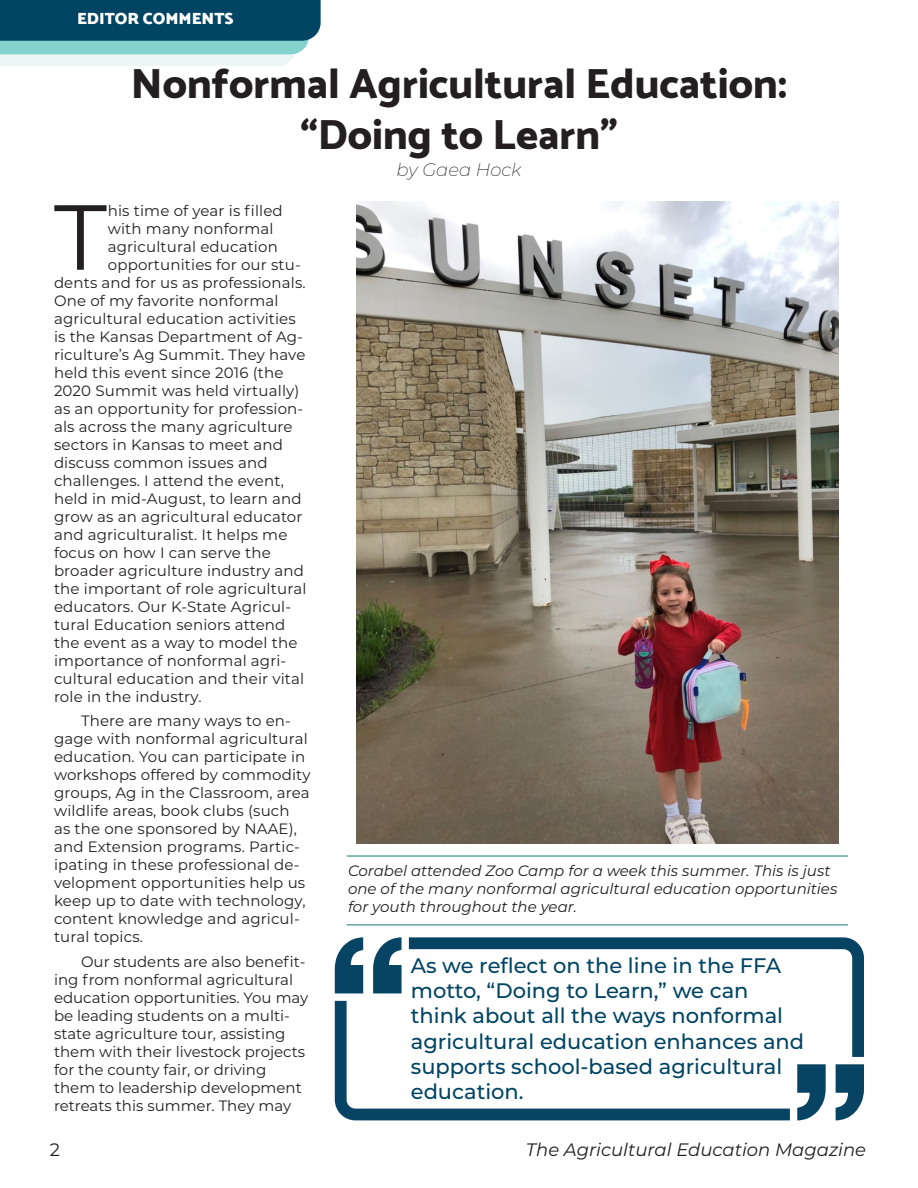
<style>
.page{position:relative;width:918px;height:1188px;background:#fff}
.page>*{position:absolute;margin:0;border:0;box-sizing:border-box;transform-origin:0 0}
.Body_First_Paragraph{font:92.1px "Montserrat";color:#231f20}
.Story_Headlines{font:800 42px/50.4px "Catamaran";color:#231f20;text-align:center}
.Pull_Quote_-_Midnigh{font:500 21px/25.2px "Montserrat";color:#004463}
.t1{font:italic 18px "Montserrat";color:#231f20}
.Byline{font:italic 200 18px "Montserrat";color:#231f20}
.t2{font:18px "Montserrat";color:#231f20}
.Section_Headers{font:900 16.5px "Catamaran";color:#fff}
.Body_First_Paragraph-2{font:15px "Montserrat";letter-spacing:.01em;color:#231f20}
.Body_Text{font:15px/18px "Montserrat";color:#231f20}
.Captions{font:italic 15px/18px "Montserrat";color:#231f20}
</style>
<div class="page">
<svg style="left:0;top:0;width:321px;height:66px;background:#478294"></svg>
<img style="left:357px;top:201px;width:481px;height:642px">
<svg style="left:797px;top:1064px;width:67px;height:56px"></svg>
<svg style="left:335px;top:937px;width:67px;height:56px"></svg>
<svg style="left:335px;top:1001px;width:455px;height:119px"></svg>
<svg style="left:409px;top:937px;width:455px;height:120px"></svg>
<hr style="left:347px;top:855px;width:501px;height:2px;background:#62a5a3">
<hr style="left:347px;top:924px;width:501px;height:2px;background:#62a5a3">
<p class="Section_Headers" style="left:77px;top:9px;width:158px">EDITOR COMMENTS</p>
<p class="Story_Headlines" style="left:131px;top:59px;width:658px">Nonformal Agricultural Education: “Doing to Learn”</p>
<p class="Body_First_Paragraph" style="left:54px;top:174px;width:54px">T</p>
<p class="Body_First_Paragraph-2" style="left:108px;top:200px;width:176px">his time of year is filled</p>
<p class="Body_First_Paragraph-2" style="left:108px;top:218px;width:167px">with many nonformal</p>
<p class="Body_First_Paragraph-2" style="left:108px;top:236px;width:172px">agricultural education</p>
<p class="Body_First_Paragraph-2" style="left:108px;top:254px;width:194px">opportunities for our stu-</p>
<p class="Body_First_Paragraph-2" style="left:54px;top:272px;width:253px">dents and for us as professionals.</p>
<p class="Body_First_Paragraph-2" style="left:54px;top:290px;width:226px">One of my favorite nonformal</p>
<p class="Body_First_Paragraph-2" style="left:54px;top:308px;width:243px">agricultural education activities</p>
<p class="Body_First_Paragraph-2" style="left:54px;top:326px;width:251px">is the Kansas Department of Ag-</p>
<p class="Body_First_Paragraph-2" style="left:54px;top:344px;width:253px">riculture’s Ag Summit. They have</p>
<p class="Body_First_Paragraph-2" style="left:54px;top:362px;width:231px">held this event since 2016 (the</p>
<p class="Body_First_Paragraph-2" style="left:54px;top:380px;width:247px">2020 Summit was held virtually)</p>
<p class="Body_First_Paragraph-2" style="left:54px;top:398px;width:251px">as an opportunity for profession-</p>
<p class="Body_First_Paragraph-2" style="left:54px;top:416px;width:240px">als across the many agriculture</p>
<p class="Body_First_Paragraph-2" style="left:54px;top:434px;width:231px">sectors in Kansas to meet and</p>
<p class="Body_First_Paragraph-2" style="left:54px;top:452px;width:215px">discuss common issues and</p>
<p class="Body_First_Paragraph-2" style="left:54px;top:470px;width:231px">challenges. I attend the event,</p>
<p class="Body_First_Paragraph-2" style="left:54px;top:488px;width:249px">held in mid-August, to learn and</p>
<p class="Body_First_Paragraph-2" style="left:54px;top:506px;width:250px">grow as an agricultural educator</p>
<p class="Body_First_Paragraph-2" style="left:54px;top:524px;width:235px">and agriculturalist. It helps me</p>
<p class="Body_First_Paragraph-2" style="left:54px;top:542px;width:218px">focus on how I can serve the</p>
<p class="Body_First_Paragraph-2" style="left:54px;top:560px;width:252px">broader agriculture industry and</p>
<p class="Body_First_Paragraph-2" style="left:54px;top:578px;width:254px">the important of role agricultural</p>
<p class="Body_First_Paragraph-2" style="left:54px;top:596px;width:239px">educators. Our K-State Agricul-</p>
<p class="Body_First_Paragraph-2" style="left:54px;top:614px;width:233px">tural Education seniors attend</p>
<p class="Body_First_Paragraph-2" style="left:54px;top:632px;width:245px">the event as a way to model the</p>
<p class="Body_First_Paragraph-2" style="left:54px;top:650px;width:234px">importance of nonformal agri-</p>
<p class="Body_First_Paragraph-2" style="left:54px;top:668px;width:252px">cultural education and their vital</p>
<p class="Body_First_Paragraph-2" style="left:54px;top:686px;width:149px">role in the industry.</p>
<p class="Body_Text" style="left:54px;top:712px;width:258px;text-indent:27px">There are many ways to en&shy;gage with nonformal agricultural education. You can participate in workshops offered by commodity groups, Ag in the Classroom, area wildlife areas, book clubs (such<br>as the one sponsored by NAAE), and Extension programs. Partic&shy;ipating in these professional de&shy;velopment opportunities help us keep up to date with technology, content knowledge and agricul&shy;tural topics.</p>
<p class="Body_Text" style="left:54px;top:952px;width:256px;text-indent:27px">Our students are also benefit&shy;ing from nonformal agricultural education opportunities. You may be leading students on a multi&shy;state agriculture tour, assisting them with their livestock projects for the county fair, or driving them to leadership development retreats this summer. They may</p>
<p class="Byline" style="left:397px;top:158px;width:126px">by Gaea Hock</p>
<p class="Captions" style="left:348px;top:861px;width:491px">Corabel attended Zoo Camp for a week this summer. This is just one of the many nonformal agricultural education opportunities for youth throughout the year.</p>
<p class="Pull_Quote_-_Midnigh" style="left:411px;top:952px;width:395px">As we reflect on the line in the FFA motto, “Doing to Learn,” we can think about all the ways nonformal agricultural education enhances and supports school-based agricultural education.</p>
<p class="t2" style="left:50px;top:1137px;width:12px">2</p>
<p class="t1" style="left:526px;top:1137px;width:342px">The Agricultural Education Magazine</p>
</div>
